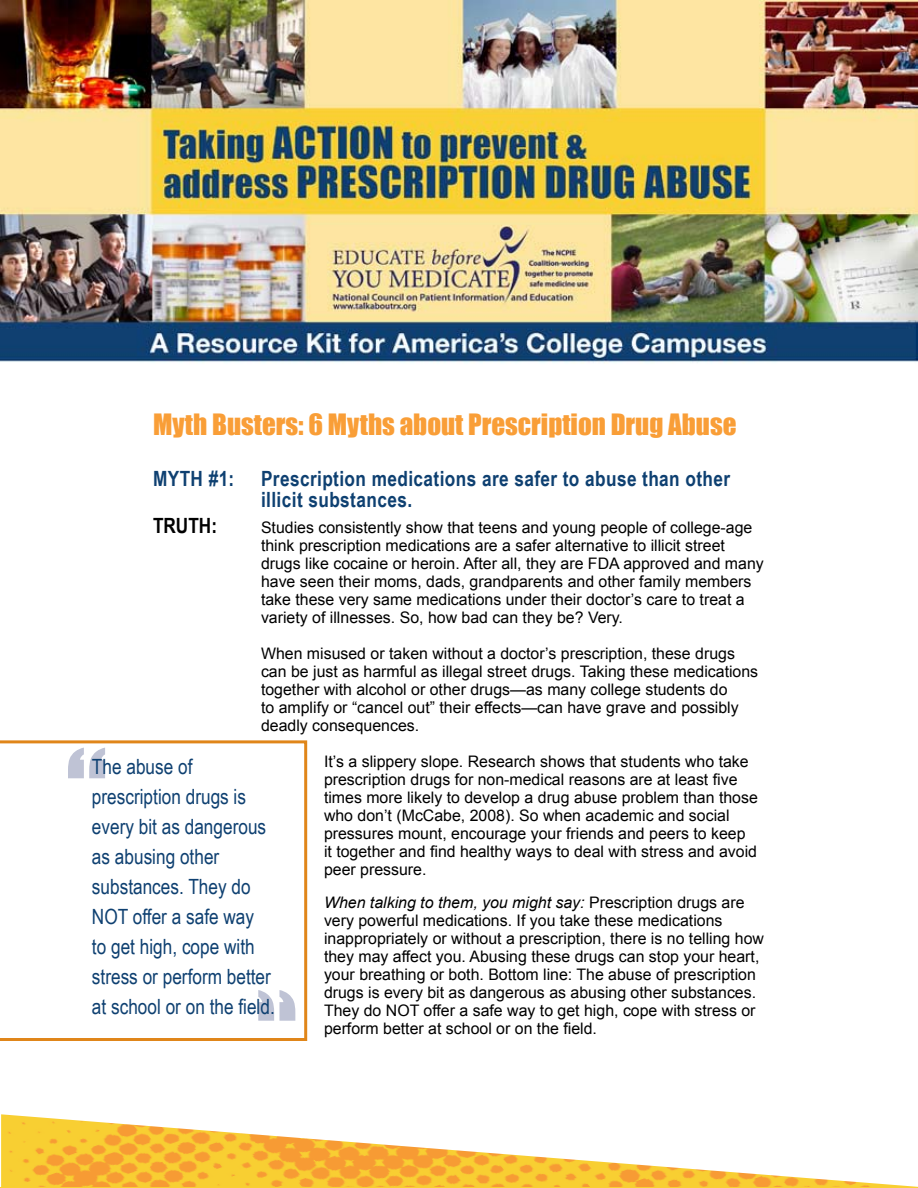
<style>
.page{position:relative;width:918px;height:1188px;background:#fff}
.page>*{position:absolute;margin:0;border:0;box-sizing:border-box;transform-origin:0 0}
.t1{font:120px "Impact";color:#bfc3d5}
.t2{font:27px "Impact";color:#f99e37}
.t3{font:21px/30px "Arial Narrow";color:#0e4071}
.t4{font:700 21px/21px "Arial Narrow";letter-spacing:.02em;color:#0e4071}
.t5{font:700 21px "Arial Narrow";color:#000}
.t6{font:15.9px/18px "Arial";color:#000}
.s1{font-style:italic}
</style>
<div class="page">
<img style="left:0;top:0;width:918px;height:363px">
<img style="left:1px;top:1114px;width:917px;height:74px">
<svg style="left:0;top:740px;width:307px;height:301px"></svg>
<svg style="left:258px;top:990px;width:37px;height:31px"></svg>
<h2 class="t2" style="left:153px;top:404px;width:585px">Myth Busters: 6 Myths about Prescription Drug Abuse</h2>
<h3 class="t4" style="left:153px;top:468px;width:83px">Myth #1:</h3>
<h3 class="t4" style="left:261px;top:468px;width:471px">Prescription medications are safer to abuse than other illicit substances.</h3>
<h3 class="t5" style="left:153px;top:513px;width:66px">Truth:</h3>
<p class="t6" style="left:261px;top:518px;width:504px">Studies consistently show that teens and young people of college-age think prescription medications are a safer alternative to illicit street drugs like cocaine or heroin. After all, they are FDA approved and many have seen their moms, dads, grandparents and other family members take these very same medications under their doctor’s care to treat a variety of illnesses. So, how bad can they be? Very.</p>
<p class="t6" style="left:261px;top:644px;width:499px">When misused or taken without a doctor’s prescription, these drugs can be just as harmful as illegal street drugs. Taking these medications together with alcohol or other drugs—as many college students do<br>to amplify or “cancel out” their effects—can have grave and possibly deadly consequences.</p>
<p class="t6" style="left:324px;top:752px;width:435px">It’s a slippery slope. Research shows that students who take prescription drugs for non-medical reasons are at least five times more likely to develop a drug abuse problem than those who don’t (McCabe, 2008). So when academic and social pressures mount, encourage your friends and peers to keep<br>it together and find healthy ways to deal with stress and avoid peer pressure.</p>
<p class="t6" style="left:324px;top:893px;width:442px"><span class="s1">When talking to them, you might say:</span> Prescription drugs are very powerful medications. If you take these medications inappropriately or without a prescription, there is no telling how they may affect you. Abusing these drugs can stop your heart, your breathing or both. Bottom line: The abuse of prescription drugs is every bit as dangerous as abusing other substances.<br>They do NOT offer a safe way to get high, cope with stress or perform better at school or on the field.</p>
<h1 class="t1" style="left:66px;top:702px;width:43px">“</h1>
<h3 class="t3" style="left:92px;top:751px;width:184px">The abuse of prescription drugs is every bit as dangerous as abusing other substances. They do<br>NOT offer a safe way<br>to get high, cope with stress or perform better at school or on the field.</h3>
</div>
